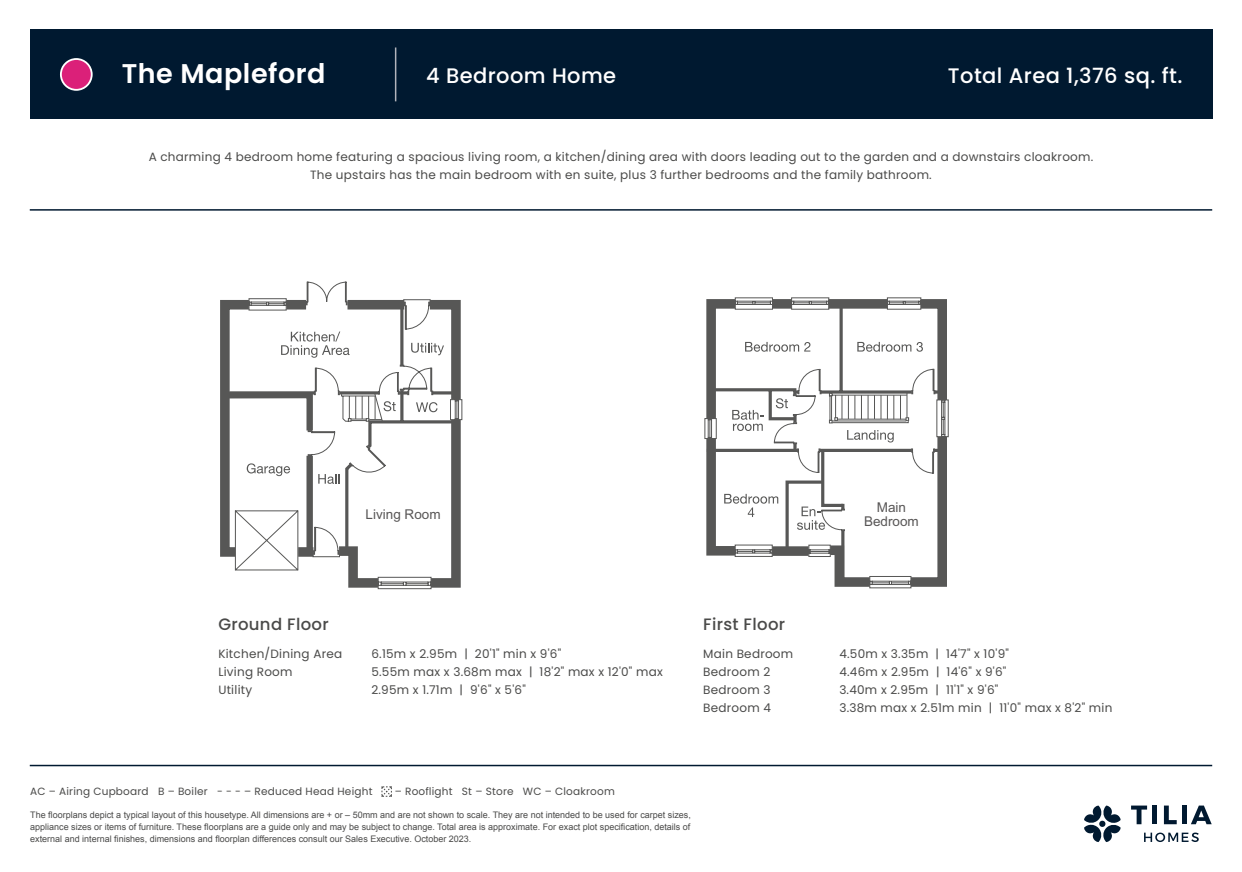
<style>
.page{position:relative;width:1242px;height:872px;background:#fff}
.page>*{position:absolute;margin:0;border:0;box-sizing:border-box;transform-origin:0 0}
.t1{font:600 27px "Poppins";letter-spacing:.02em;color:#fff}
.t2{font:500 21px "Poppins";letter-spacing:.02em;color:#fff}
.t3{font:500 16.5px "Poppins";letter-spacing:.02em;color:#4a4a49}
.t4{font:13.5px/13.5px "Arial";color:#585656;text-align:center}
.t5{font:12px/18px "Poppins";letter-spacing:.02em;color:#4a4a49;text-align:center}
.t6{font:10.5px "Poppins";letter-spacing:.02em;color:#4a4a49}
.t7{font:9px/12px "Arial";color:#4a4a49;text-align:justify}
</style>
<div class="page">
<svg style="left:381px;top:786px;width:11px;height:11px"></svg>
<hr style="left:30px;top:764px;width:1182px;height:2px;background:#001930">
<hr style="left:30px;top:209px;width:1182px;height:2px;background:#001930">
<svg style="left:1131px;top:805px;width:16px;height:19px"></svg>
<div style="left:1152px;top:805px;width:5px;height:19px;background:#001930"></div>
<svg style="left:1164px;top:805px;width:12px;height:19px"></svg>
<div style="left:1181px;top:805px;width:5px;height:19px;background:#001930"></div>
<svg style="left:1191px;top:805px;width:20px;height:19px"></svg>
<svg style="left:1144px;top:832px;width:54px;height:10px"></svg>
<svg style="left:1084px;top:805px;width:36px;height:37px"></svg>
<div style="left:30px;top:30px;width:1182px;height:89px;background:#001930"></div>
<hr style="left:395px;top:47px;width:1px;height:54px;background:#b2b4bc">
<div style="left:61px;top:59px;width:31px;height:31px;background:#db2079;border-radius:50%"></div>
<div style="left:60px;top:58px;width:33px;height:33px;border:2px solid #fff;border-radius:50%"></div>
<svg style="left:704px;top:297px;width:245px;height:291px"></svg>
<svg style="left:220px;top:282px;width:243px;height:307px"></svg>
<h1 class="t1" style="left:122px;top:58px;width:205px">The Mapleford</h1>
<h2 class="t2" style="left:426px;top:64px;width:192px">4 Bedroom Home</h2>
<h2 class="t2" style="left:948px;top:64px;width:236px">Total Area 1,376 sq. ft.</h2>
<p class="t5" style="left:149px;top:148px;width:946px">A charming 4 bedroom home featuring a spacious living room, a kitchen/dining area with doors leading out to the garden and a downstairs cloakroom.<br>The upstairs has the main bedroom with en suite, plus 3 further bedrooms and the family bathroom.</p>
<p class="t4" style="left:365px;top:507px;width:77px">Living Room</p>
<h3 class="t3" style="left:218px;top:615px;width:112px">Ground Floor</h3>
<h3 class="t3" style="left:703px;top:615px;width:83px">First Floor</h3>
<p class="t4" style="left:864px;top:501px;width:56px">Main<br>Bedroom</p>
<p class="t5" style="left:218px;top:644px;width:125px">Kitchen/Dining Area</p>
<p class="t5" style="left:371px;top:644px;width:191px">6.15m x 2.95m | 20'1" min x 9'6"</p>
<p class="t5" style="left:218px;top:662px;width:76px">Living Room</p>
<p class="t5" style="left:371px;top:662px;width:293px">5.55m max x 3.68m max | 18'2" max x 12'0" max</p>
<p class="t5" style="left:218px;top:680px;width:35px">Utility</p>
<p class="t5" style="left:371px;top:680px;width:156px">2.95m x 1.71m | 9'6" x 5'6"</p>
<p class="t5" style="left:703px;top:644px;width:92px">Main Bedroom</p>
<p class="t5" style="left:839px;top:644px;width:171px">4.50m x 3.35m | 14'7" x 10'9"</p>
<p class="t5" style="left:703px;top:662px;width:69px">Bedroom 2</p>
<p class="t5" style="left:839px;top:662px;width:169px">4.46m x 2.95m | 14'6" x 9'6"</p>
<p class="t5" style="left:703px;top:680px;width:69px">Bedroom 3</p>
<p class="t5" style="left:839px;top:680px;width:161px">3.40m x 2.95m | 11'1" x 9'6"</p>
<p class="t5" style="left:703px;top:698px;width:69px">Bedroom 4</p>
<p class="t5" style="left:839px;top:698px;width:274px">3.38m max x 2.51m min | 11'0" max x 8'2" min</p>
<p class="t6" style="left:30px;top:785px;width:344px">AC – Airing Cupboard B – Boiler - - - – Reduced Head Height</p>
<p class="t6" style="left:395px;top:785px;width:221px">– Rooflight St – Store WC – Cloakroom</p>
<p class="t7" style="left:30px;top:808px;width:662px">The floorplans depict a typical layout of this housetype. All dimensions are + or – 50mm and are not shown to scale. They are not intended to be used for carpet sizes, appliance sizes or items of furniture. These floorplans are a guide only and may be subject to change. Total area is approximate. For exact plot specification, details of external and internal finishes, dimensions and floorplan differences consult our Sales Executive. October 2023.</p>
</div>
